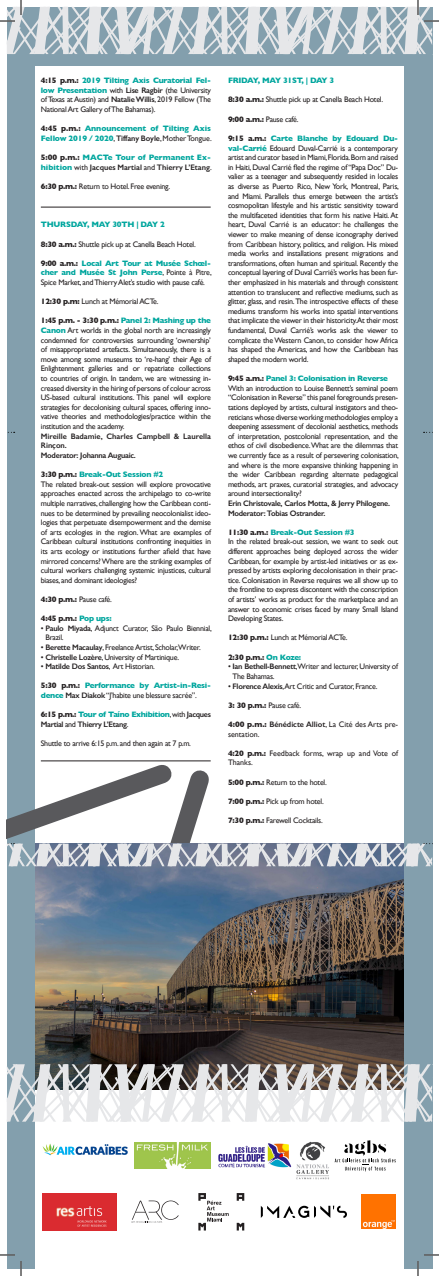
<style>
.page{position:relative;width:439px;height:1276px;background:#fff}
.page>*{position:absolute;margin:0;border:0;box-sizing:border-box;transform-origin:0 0}
.t1{font:8px/9.6px "Gill Sans";letter-spacing:-.03em;color:#231f20}
.t2{font:700 8px/9.6px "Gill Sans";letter-spacing:-.025em;color:#00a69e}
.t3{font:600 8px/9.6px "Gill Sans";letter-spacing:-.03em;color:#231f20}
.t4{font:8px/9.6px "Gill Sans";color:#231f20}
.t5{font:700 8px/9.6px "Gill Sans";color:#00a69e}
.t6{font:600 8px/9.6px "Gill Sans";color:#231f20}
.t7{font:700 8px "Gill Sans";letter-spacing:-.03em;color:#231f20}
.s1{font-weight:700}
.s2{font-weight:700;color:#00a69e}
.s3{font-weight:600}
.s4{color:#231f20}
.s5{font-weight:400;color:#231f20}
.s6{font-weight:600;color:#231f20}
.s7{color:#00a69e}
.s8{font-weight:400}
</style>
<div class="page">
<div style="left:7px;top:7px;width:425px;height:1261px;background:#839fad"></div>
<div style="left:35px;top:66px;width:369px;height:1202px;background:#fff"></div>
<hr style="left:41px;top:760px;width:170px;height:1px;background:#231f20">
<hr style="left:41px;top:206px;width:170px;height:1px;background:#231f20">
<svg style="left:43px;top:1143px;width:85px;height:11px"></svg>
<svg style="left:131px;top:1200px;width:48px;height:23px"></svg>
<svg style="left:335px;top:1140px;width:61px;height:31px"></svg>
<img style="left:135px;top:1142px;width:76px;height:26px">
<img style="left:218px;top:1143px;width:74px;height:25px">
<img style="left:43px;top:1193px;width:73px;height:36px">
<svg style="left:237px;top:1193px;width:7px;height:7px"></svg>
<svg style="left:237px;top:1222px;width:7px;height:8px"></svg>
<svg style="left:198px;top:1193px;width:31px;height:37px"></svg>
<img style="left:296px;top:1141px;width:33px;height:39px">
<img style="left:35px;top:866px;width:369px;height:197px">
<svg style="left:7px;top:1063px;width:425px;height:58px"></svg>
<svg style="left:7px;top:761px;width:425px;height:105px"></svg>
<img style="left:362px;top:1194px;width:34px;height:34px">
<svg style="left:261px;top:1205px;width:86px;height:12px"></svg>
<svg style="left:0;top:1254px;width:22px;height:21px"></svg>
<svg style="left:0;top:0;width:439px;height:54px"></svg>
<svg style="left:417px;top:1253px;width:22px;height:22px"></svg>
<p class="t1" style="left:41px;top:76px;width:172px;text-align:justify"><span class="s1">4:15 p.m.:</span> <span class="s2">2019 Tilting Axis Curatorial Fel&shy;low Presentation</span> with <span class="s3">Lise Ragbir</span> (the University of Texas at Austin) and <span class="s3">Natalie Willis</span>, 2019 Fellow (The National Art Gallery of The Bahamas).</p>
<p class="t2" style="left:41px;top:124px;width:172px"><span class="s4">4:45 p.m.:</span> Announcement of Tilting Axis<br>Fellow 2019 / 2020<span class="s5">,</span> <span class="s6">Tiffany Boyle</span><span class="s5">, Mother Tongue.</span></p>
<p class="t5" style="left:41px;top:152px;width:172px"><span class="s4">5:00 p.m.:</span> MACTe Tour of Permanent Ex&shy;hibition <span class="s5">with</span> <span class="s6">Jacques Martial</span> <span class="s5">and</span> <span class="s6">Thierry L’Etang</span><span class="s5">.</span></p>
<p class="t1" style="left:41px;top:181px;width:131px"><span class="s1">6:30 p.m.:</span> Return to Hotel. Free evening.</p>
<p class="t2" style="left:41px;top:220px;width:125px">THURSDAY, MAY 30TH | DAY 2</p>
<p class="t1" style="left:41px;top:239px;width:157px"><span class="s1">8:30 a.m.:</span> Shuttle pick up at Canella Beach Hotel.</p>
<p class="t1" style="left:41px;top:258px;width:172px;text-align:justify"><span class="s1">9:00 a.m.:</span> <span class="s2">Local Art Tour at Musée Schœl&shy;cher and Musée St John Perse</span>, Pointe à Pitre, Spice Market, and Thierry Alet’s studio with pause café.</p>
<p class="t1" style="left:41px;top:296px;width:119px"><span class="s1">12:30 p.m:</span> Lunch at Mémorial ACTe.</p>
<p class="t1" style="left:41px;top:316px;width:172px;text-align:justify"><span class="s1">1:45 p.m. - 3:30 p.m.:</span> <span class="s2">Panel 2: Mashing up the Canon</span> Art worlds in the global north are increasingly condemned for controversies surrounding ‘ownership’ of misappropriated artefacts. Simultaneously, there is a move among some museums to ‘re-hang’ their Age of Enlightenment galleries and or repatriate collections to countries of origin. In tandem, we are witnessing in&shy;creased diversity in the hiring of persons of colour across US-based cultural institutions. This panel will explore strategies for decolonising cultural spaces, offering inno&shy;vative theories and methodologies/practice within the institution and the academy.</p>
<p class="t6" style="left:41px;top:431px;width:172px">Mireille Badamie, Charles Campbell &amp; Laurella<br>Rinçon.<br>Moderator: Johanna Auguaic.</p>
<p class="t1" style="left:41px;top:469px;width:172px"><span class="s1">3:30 p.m.:</span> <span class="s2">Break-Out Session #2<br></span>The related break-out session will explore provocative approaches enacted across the archipelago to co-write multiple narratives, challenging how the Caribbean conti&shy;nues to be determined by prevailing neocolonialist ideo&shy;logies that perpetuate disempowerment and the demise of arts ecologies in the region. What are examples of Caribbean cultural institutions confronting inequities in its arts ecology or institutions further afield that have mirrored concerns? Where are the striking examples of cultural workers challenging systemic injustices, cultural biases, and dominant ideologies?</p>
<p class="t1" style="left:41px;top:594px;width:73px"><span class="s1">4:30 p.m.:</span> Pause café.</p>
<p class="t7" style="left:41px;top:612px;width:72px">4:45 p.m.: <span class="s7">Pop ups:</span></p>
<p class="t1" style="left:45px;top:623px;width:168px;text-indent:-5px">• <span class="s3">Paulo Miyada</span>, Adjunct Curator, São Paulo Biennial,<br>Brazil.</p>
<p class="t1" style="left:41px;top:642px;width:161px">• <span class="s3">Berette Macaulay</span>, Freelance Artist, Scholar,Writer.</p>
<p class="t1" style="left:41px;top:652px;width:140px">• <span class="s3">Christelle Lozère</span>, University of Martinique.</p>
<p class="t3" style="left:41px;top:661px;width:116px"><span class="s8">•</span> Matilde Dos Santos<span class="s8">, Art Historian.</span></p>
<p class="t2" style="left:41px;top:680px;width:172px"><span class="s4">5:30 p.m.:</span> Performance by Artist-in-Resi&shy;dence <span class="s6">Max Diakok</span> <span class="s5">“J’habite une blessure sacrée”.</span></p>
<p class="t3" style="left:41px;top:709px;width:172px"><span class="s1">6:15 p.m.:</span> <span class="s2">Tour of Taíno Exhibition</span><span class="s8">, with</span> Jacques<br>Martial <span class="s8">and</span> Thierry L’Etang<span class="s8">.</span></p>
<p class="t1" style="left:41px;top:738px;width:152px">Shuttle to arrive 6:15 p.m. and then again at 7 p.m.</p>
<p class="t2" style="left:228px;top:76px;width:108px">FRIDAY, MAY 31ST, | DAY 3</p>
<p class="t1" style="left:228px;top:95px;width:157px"><span class="s1">8:30 a.m.:</span> Shuttle pick up at Canella Beach Hotel.</p>
<p class="t1" style="left:228px;top:114px;width:72px"><span class="s1">9:00 a.m.:</span> Pause café.</p>
<p class="t1" style="left:228px;top:133px;width:172px;text-align:justify"><span class="s1">9:15 a.m.:</span> <span class="s2">Carte Blanche by Edouard Du&shy;val-Carrié</span> Edouard Duval-Carrié is a contemporary artist and curator based in Miami, Florida. Born and raised in Haiti, Duval Carrié fled the regime of “Papa Doc” Du&shy;valier as a teenager and subsequently resided in locales as diverse as Puerto Rico, New York, Montreal, Paris, and Miami. Parallels thus emerge between the artist’s cosmopolitan lifestyle and his artistic sensitivity toward the multifaceted identities that form his native Haiti. At heart, Duval Carrié is an educator: he challenges the viewer to make meaning of dense iconography derived from Caribbean history, politics, and religion. His mixed media works and installations present migrations and transformations, often human and spiritual. Recently the conceptual layering of Duval Carrié’s works has been fur&shy;ther emphasized in his materials and through consistent attention to translucent and reflective mediums, such as glitter, glass, and resin. The introspective effects of these mediums transform his works into spatial interventions that implicate the viewer in their historicity.At their most fundamental, Duval Carrié’s works ask the viewer to complicate the Western Canon, to consider how Africa has shaped the Americas, and how the Caribbean has shaped the modern world.</p>
<p class="t1" style="left:228px;top:373px;width:172px"><span class="s1">9:45 a.m.:</span> <span class="s2">Panel 3: Colonisation in Reverse </span>With an introduction to Louise Bennett’s seminal poem “Colonisation in Reverse” this panel foregrounds presen&shy;tations deployed by artists, cultural instigators and theo&shy;reticians whose diverse working methodologies employ a deepening assessment of decolonial aesthetics, methods of interpretation, postcolonial representation, and the ethos of civil disobedience.What are the dilemmas that we currently face as a result of persevering colonisation, and where is the more expansive thinking happening in the wider Caribbean regarding alternate pedagogical methods, art praxes, curatorial strategies, and advocacy around intersectionality?</p>
<p class="t3" style="left:228px;top:498px;width:164px">Erin Christovale, Carlos Motta, &amp; Jerry Philogene.<br>Moderator: Tobias Ostrander.</p>
<p class="t1" style="left:228px;top:527px;width:172px"><span class="s1">11:30 a.m.:</span> <span class="s2">Break-Out Session #3<br></span>In the related break-out session, we want to seek out different approaches being deployed across the wider Caribbean, for example by artist-led initiatives or as ex&shy;pressed by artists exploring decolonisation in their prac&shy;tice. Colonisation in Reverse requires we all show up to the frontline to express discontent with the conscription of artists’ works as product for the marketplace and an answer to economic crises faced by many Small Island Developing States.</p>
<p class="t1" style="left:228px;top:632px;width:121px"><span class="s1">12:30 p.m.:</span> Lunch at Mémorial ACTe.</p>
<p class="t7" style="left:228px;top:650px;width:75px">2:30 p.m.: <span class="s7">On Koze:</span></p>
<p class="t1" style="left:233px;top:661px;width:167px;text-indent:-5px">• <span class="s3">Ian Bethell-Bennett</span>,Writer and lecturer, University of<br>The Bahamas.</p>
<p class="t1" style="left:228px;top:680px;width:151px">• <span class="s3">Florence Alexis</span>,Art Critic and Curator, France.</p>
<p class="t1" style="left:228px;top:700px;width:75px"><span class="s1">3: 30 p.m.:</span> Pause café.</p>
<p class="t4" style="left:228px;top:719px;width:172px"><span class="s1">4:00 p.m.:</span> <span class="s3">Bénédicte Alliot</span>, La Cité des Arts pre&shy;sentation.</p>
<p class="t4" style="left:228px;top:748px;width:172px"><span class="s1">4:20 p.m.:</span> Feedback forms, wrap up and Vote of<br>Thanks.</p>
<p class="t1" style="left:228px;top:776px;width:100px"><span class="s1">5:00 p.m.:</span> Return to the hotel.</p>
<p class="t1" style="left:228px;top:796px;width:97px"><span class="s1">7:00 p.m.:</span> Pick up from hotel.</p>
<p class="t1" style="left:228px;top:815px;width:96px"><span class="s1">7:30 p.m.:</span> Farewell Cocktails.</p>
</div>
